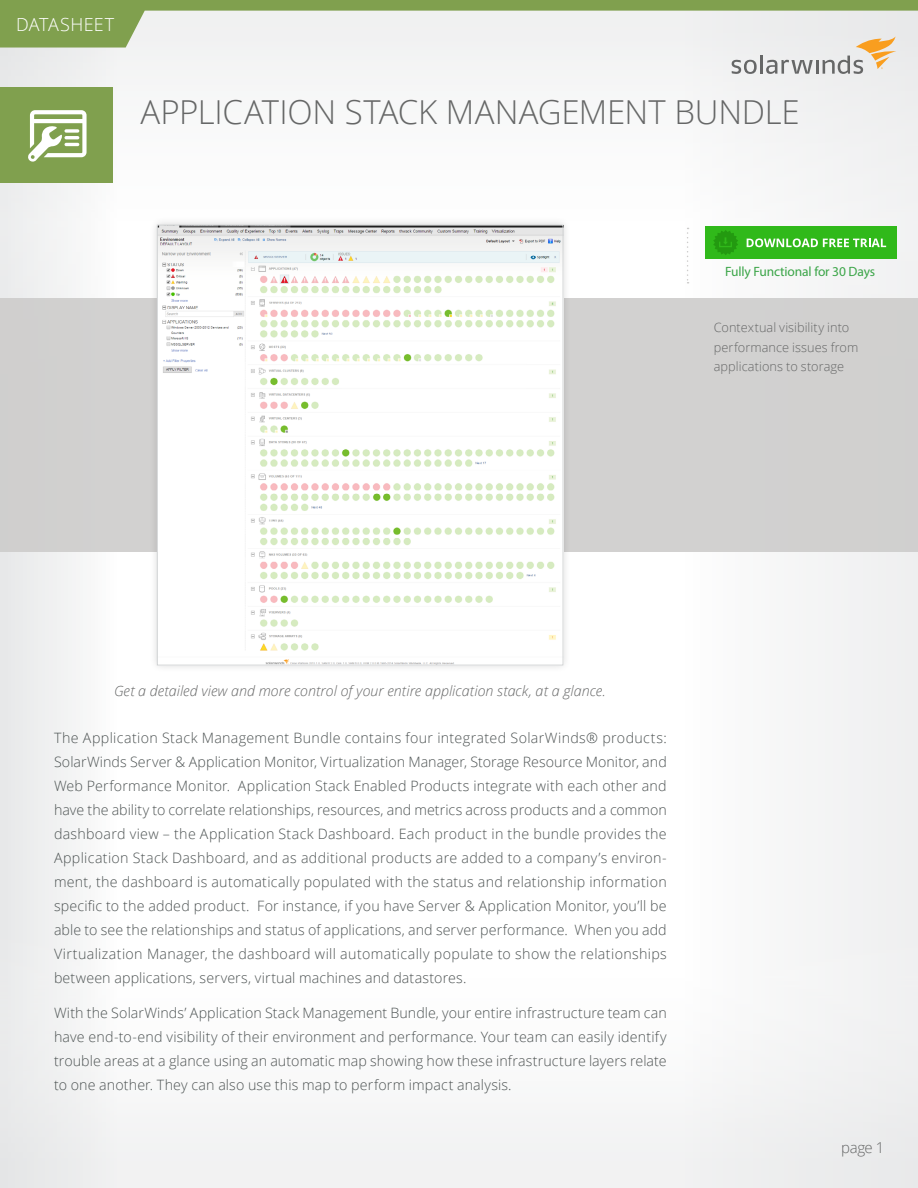
<style>
.page{position:relative;width:918px;height:1188px;background:#f9f9f9}
.page>*{position:absolute;margin:0;border:0;box-sizing:border-box;transform-origin:0 0}
.t1{font:300 33px "Open Sans";letter-spacing:-.01em;color:#666767}
.t2{font:300 18px "Open Sans";letter-spacing:.015em;color:#fff}
.t3{font:300 15px "Open Sans";color:#666767}
.t4{font:300 14.25px/24px "Open Sans";letter-spacing:.01em;color:#4d5353;text-align:justify}
.t5{font:italic 300 14.25px "Open Sans";letter-spacing:.005em;color:#666767}
.t6{font:13.5px "Myriad Pro";letter-spacing:-.01em;color:#3ba548}
.t7{font:300 12.75px/19.5px "Open Sans";letter-spacing:.005em;color:#666767}
</style>
<div class="page">
<div style="left:0;top:298px;width:918px;height:254px;background:#cdcccb"></div>
<svg style="left:732px;top:60px;width:25px;height:14px"></svg>
<hr style="left:760px;top:56px;width:3px;height:18px;background:#666767">
<svg style="left:766px;top:60px;width:47px;height:14px"></svg>
<hr style="left:816px;top:60px;width:3px;height:14px;background:#666767">
<svg style="left:823px;top:48px;width:73px;height:26px"></svg>
<div style="left:0;top:87px;width:112px;height:96px;background:#80a04e"></div>
<svg style="left:0;top:0;width:918px;height:48px;fill:#eeefef"></svg>
<svg style="left:28px;top:110px;width:59px;height:52px"></svg>
<div style="left:149px;top:217px;width:423px;height:457px;background:#000;opacity:.16"></div>
<img style="left:159px;top:227px;width:402px;height:436px">
<svg style="left:687px;top:228px;width:2px;height:55px"></svg>
<div style="left:705px;top:227px;width:192px;height:32px;background:#30b91a"></div>
<svg style="left:713px;top:230px;width:25px;height:25px"></svg>
<svg style="left:747px;top:238px;width:139px;height:9px"></svg>
<p class="t2" style="left:16px;top:13px;width:100px">DATASHEET</p>
<h1 class="t1" style="left:140px;top:90px;width:661px">APPLICATION STACK MANAGEMENT BUNDLE</h1>
<p class="t6" style="left:725px;top:263px;width:152px">Fully Functional for 30 Days</p>
<p class="t7" style="left:714px;top:317px;width:146px">Contextual visibility into performance issues from applications to storage</p>
<p class="t5" style="left:114px;top:681px;width:493px">Get a detailed view and more control of your entire application stack, at a glance.</p>
<p class="t4" style="left:54px;top:726px;width:614px">The Application Stack Management Bundle contains four integrated SolarWinds® products:<br>SolarWinds Server &amp; Application Monitor, Virtualization Manager, Storage Resource Monitor, and Web Performance Monitor. Application Stack Enabled Products integrate with each other and have the ability to correlate relationships, resources, and metrics across products and a common dashboard view – the Application Stack Dashboard. Each product in the bundle provides the Application Stack Dashboard, and as additional products are added to a company’s environ&shy;ment, the dashboard is automatically populated with the status and relationship information specific to the added product. For instance, if you have Server &amp; Application Monitor, you’ll be able to see the relationships and status of applications, and server performance. When you add Virtualization Manager, the dashboard will automatically populate to show the relationships between applications, servers, virtual machines and datastores.</p>
<p class="t4" style="left:54px;top:1000px;width:614px">With the SolarWinds’ Application Stack Management Bundle, your entire infrastructure team can have end-to-end visibility of their environment and performance. Your team can easily identify trouble areas at a glance using an automatic map showing how these infrastructure layers relate to one another. They can also use this map to perform impact analysis.</p>
<p class="t3" style="left:841px;top:1137px;width:45px">page 1</p>
</div>
